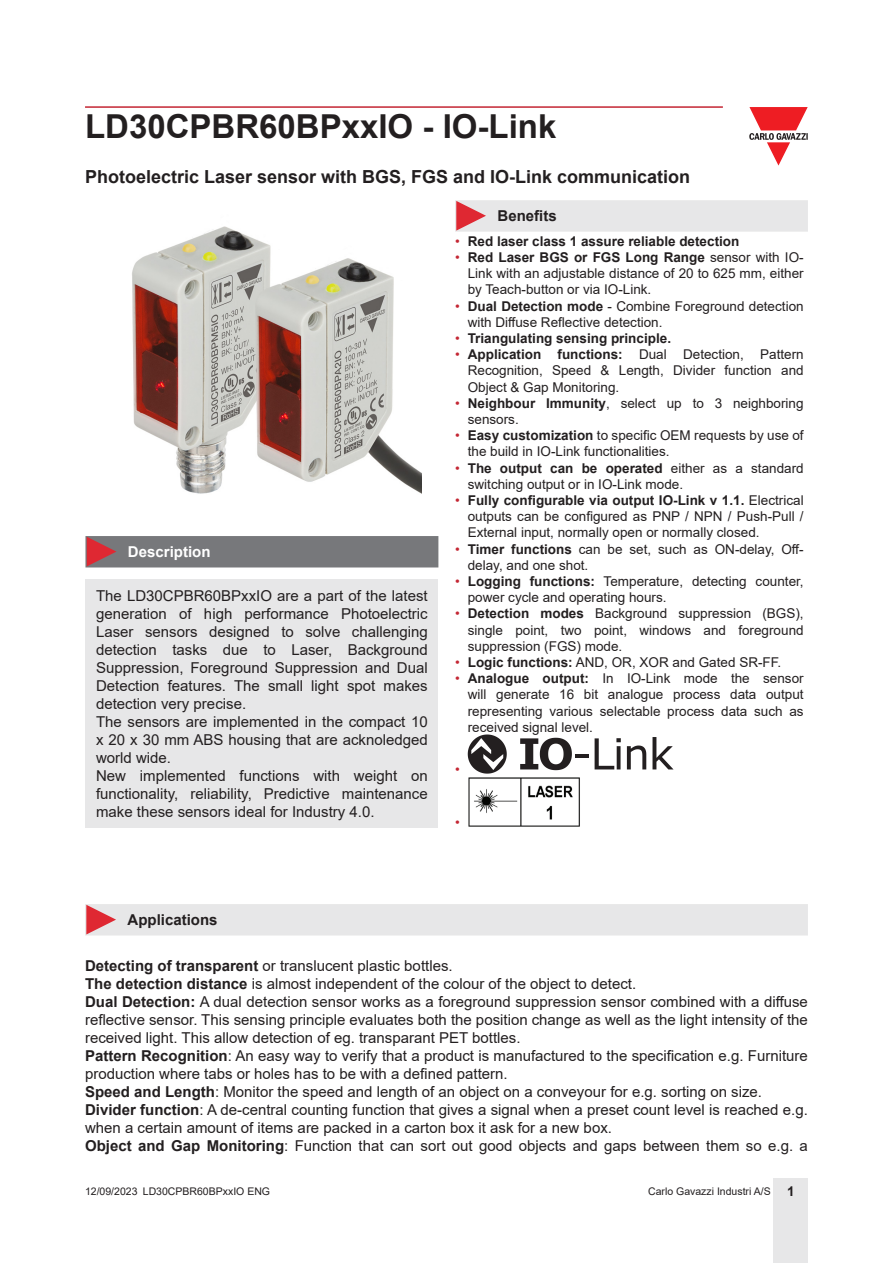
<style>
.page{position:relative;width:893px;height:1263px;background:#fff}
.page>*{position:absolute;margin:0;border:0;box-sizing:border-box;transform-origin:0 0}
.t1{font:700 33px "Arial";color:#231f20}
.Titolo02{font:700 18px "Arial";color:#231f20}
.Testo{font:15px/18px "Arial";color:#231f20;text-align:justify}
.Titolo03{font:700 15px "Arial";color:#231f20}
.Titolo04{font:700 15px "Arial";color:#fff}
.t2{font:13.5px/16.2px "Arial";color:#231f20}
.t3{font:700 13.5px "Arial";color:#231f20}
.t4{font:13.5px "Arial";color:#c42633}
.t5{font:10.5px "Arial";color:#231f20}
.s1{font-weight:400;color:#c42633}
.s2{color:#c42633}
.s3{font-weight:700}
.s4{font-weight:700;font-size:13.5px}
</style>
<div class="page">
<hr style="left:85px;top:106px;width:638px;height:2px;background:#c42633">
<div style="left:774px;top:1178px;width:34px;height:85px;background:#e7e7e8"></div>
<svg style="left:749px;top:107px;width:59px;height:59px"></svg>
<div style="left:85px;top:579px;width:353px;height:248px;background:#e7e7e8"></div>
<img style="left:132px;top:226px;width:289px;height:268px">
<div style="left:85px;top:536px;width:353px;height:31px;background:#77787b"></div>
<div style="left:455px;top:200px;width:353px;height:32px;background:#e7e7e8"></div>
<svg style="left:520px;top:738px;width:52px;height:32px"></svg>
<hr style="left:576px;top:754px;width:13px;height:4px;background:#231f20">
<svg style="left:595px;top:738px;width:26px;height:31px"></svg>
<svg style="left:617px;top:746px;width:4px;height:23px"></svg>
<svg style="left:627px;top:745px;width:19px;height:24px"></svg>
<svg style="left:652px;top:737px;width:21px;height:32px"></svg>
<svg style="left:468px;top:734px;width:39px;height:40px"></svg>
<img style="left:468px;top:777px;width:112px;height:50px">
<div style="left:85px;top:904px;width:723px;height:31px;background:#e7e7e8"></div>
<h1 class="t1" style="left:85px;top:103px;width:473px">LD30CPBR60BPxxIO - IO-Link</h1>
<p class="Titolo02" style="left:85px;top:164px;width:607px">Photoelectric Laser sensor with BGS, FGS and IO-Link communication</p>
<p class="Titolo04" style="left:128px;top:541px;width:84px">Description</p>
<p class="Testo" style="left:96px;top:586px;width:333px">The LD30CPBR60BPxxIO are a part of the latest generation of high performance Photoelectric Laser sensors designed to solve challenging detection tasks due to Laser, Background Suppression, Foreground Suppression and Dual Detection features. The small light spot makes detection very precise.</p>
<p class="Testo" style="left:96px;top:712px;width:333px">The sensors are implemented in the compact 10 x 20 x 30 mm ABS housing that are acknoledged world wide.</p>
<p class="Testo" style="left:96px;top:766px;width:333px">New implemented functions with weight on functionality, reliability, Predictive maintenance make these sensors ideal for Industry 4.0.</p>
<p class="Titolo03" style="left:497px;top:206px;width:61px">Benefits</p>
<p class="t3" style="left:455px;top:231px;width:286px"><span class="s1">•</span> Red laser class 1 assure reliable detection</p>
<p class="t2" style="left:468px;top:249px;width:337px;text-align:justify;text-indent:-13px"><span class="s2">•</span> <span class="s3">Red Laser BGS or FGS Long Range</span> sensor with IO-Link with an adjustable distance of 20 to 625 mm, either by Teach-button or via IO-Link.</p>
<p class="t2" style="left:468px;top:298px;width:337px;text-indent:-13px"><span class="s2">•</span> <span class="s3">Dual Detection mode</span> - Combine Foreground detection with Diffuse Reflective detection.</p>
<p class="t3" style="left:455px;top:329px;width:218px"><span class="s1">•</span> Triangulating sensing principle.</p>
<p class="t2" style="left:468px;top:346px;width:337px;text-align:justify;text-indent:-13px"><span class="s2">•</span> <span class="s3">Application functions:</span> Dual Detection, Pattern Recognition, Speed &amp; Length, Divider function and Object &amp; Gap Monitoring.</p>
<p class="t2" style="left:468px;top:395px;width:337px;text-indent:-13px"><span class="s2">•</span> <span class="s3">Neighbour Immunity</span>, select up to 3 neighboring sensors.</p>
<p class="t2" style="left:468px;top:427px;width:337px;text-indent:-13px"><span class="s2">•</span> <span class="s3">Easy customization</span> to specific OEM requests by use of the build in IO-Link functionalities.</p>
<p class="t2" style="left:468px;top:460px;width:337px;text-indent:-13px"><span class="s2">•</span> <span class="s3">The output can be operated</span> either as a standard switching output or in IO-Link mode.</p>
<p class="t2" style="left:468px;top:492px;width:337px;text-align:justify;text-indent:-13px"><span class="s2">•</span> <span class="s3">Fully configurable via output IO-Link v 1.1.</span> Electrical outputs can be configured as PNP / NPN / Push-Pull / External input, normally open or normally closed.</p>
<p class="t2" style="left:468px;top:541px;width:337px;text-indent:-13px"><span class="s2">•</span> <span class="s3">Timer functions</span> can be set, such as ON-delay, Off&shy;delay, and one shot.</p>
<p class="t2" style="left:468px;top:573px;width:337px;text-indent:-13px"><span class="s2">•</span> <span class="s3">Logging functions:</span> Temperature, detecting counter, power cycle and operating hours.</p>
<p class="t2" style="left:468px;top:605px;width:337px;text-align:justify;text-indent:-13px"><span class="s2">•</span> <span class="s3">Detection modes</span> Background suppression (BGS), single point, two point, windows and foreground suppression (FGS) mode.</p>
<p class="t2" style="left:455px;top:654px;width:328px"><span class="s2">•</span> <span class="s3">Logic functions:</span> AND, OR, XOR and Gated SR-FF.</p>
<p class="t2" style="left:468px;top:670px;width:337px;text-align:justify;text-indent:-13px"><span class="s2">•</span> <span class="s3">Analogue output:</span> In IO-Link mode the sensor will generate 16 bit analogue process data output representing various selectable process data such as received signal level.</p>
<p class="t4" style="left:455px;top:759px;width:6px">•</p>
<p class="t4" style="left:455px;top:813px;width:6px">•</p>
<p class="Titolo03" style="left:128px;top:909px;width:92px">Applications</p>
<p class="Testo" style="left:85px;top:956px;width:369px"><span class="s3">Detecting of transparent</span> or translucent plastic bottles.</p>
<p class="Testo" style="left:85px;top:974px;width:553px"><span class="s3">The detection distance</span> is almost independent of the colour of the object to detect.</p>
<p class="Testo" style="left:85px;top:992px;width:724px"><span class="s3">Dual Detection:</span> A dual detection sensor works as a foreground suppression sensor combined with a diffuse reflective sensor. This sensing principle evaluates both the position change as well as the light intensity of the received light. This allow detection of eg. transparant PET bottles.</p>
<p class="Testo" style="left:85px;top:1046px;width:724px"><span class="s3">Pattern Recognition</span>: An easy way to verify that a product is manufactured to the specification e.g. Furniture production where tabs or holes has to be with a defined pattern.</p>
<p class="Testo" style="left:85px;top:1082px;width:678px"><span class="s3">Speed and Length</span>: Monitor the speed and length of an object on a conveyour for e.g. sorting on size.</p>
<p class="Testo" style="left:85px;top:1100px;width:724px"><span class="s3">Divider function</span>: A de-central counting function that gives a signal when a preset count level is reached e.g. when a certain amount of items are packed in a carton box it ask for a new box.</p>
<p class="Testo" style="left:85px;top:1136px;width:724px"><span class="s3">Object and Gap Monitoring</span>: Function that can sort out good objects and gaps between them so e.g. a</p>
<p class="t5" style="left:85px;top:1183px;width:187px">12/09/2023 LD30CPBR60BPxxIO ENG</p>
<p class="t5" style="left:648px;top:1183px;width:148px">Carlo Gavazzi Industri A/S <span class="s4">1</span></p>
</div>
